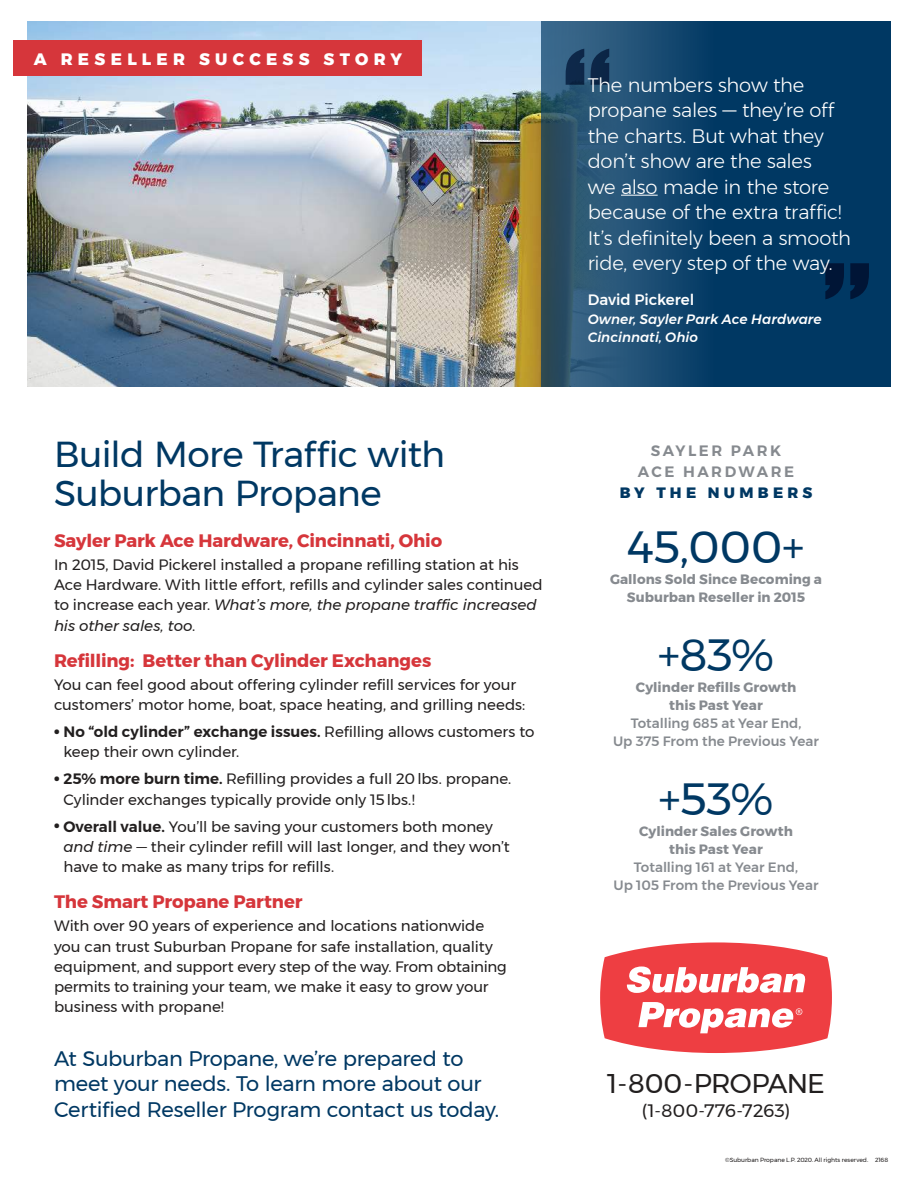
<style>
.page{position:relative;width:918px;height:1188px;background:#fff}
.page>*{position:absolute;margin:0;border:0;box-sizing:border-box;transform-origin:0 0}
.t1{font:141px "Impact";color:#385f86}
.t2{font:45px "Montserrat";letter-spacing:-.015em;color:#003863}
.t3{font:36px/39px "Montserrat";letter-spacing:-.015em;color:#003863}
.t4{font:27px "Montserrat";letter-spacing:-.025em;color:#221f1f}
.t5{font:21px/25.5px "Montserrat";letter-spacing:-.01em;color:#003863}
.t6{font:300 19.5px/25.5px "Montserrat";letter-spacing:-.015em;color:#fff}
.t7{font:700 18px "Montserrat";letter-spacing:-.005em;color:#d6363b}
.t8{font:18px "Montserrat";letter-spacing:-.005em;color:#221f1f}
.t9{font:800 16.5px "Montserrat";letter-spacing:.32em;color:#fff}
.t10{font:15px/20.2px "Montserrat";letter-spacing:-.005em;color:#221f1f}
.t11{font:600 15px/21px "Montserrat";letter-spacing:.17em;color:#868a8f;text-align:center}
.t12{font:500 15px "Montserrat";color:#fff}
.t13{font:800 15px "Montserrat";letter-spacing:.29em;color:#003863}
.t14{font:700 13.5px/18px "Montserrat";letter-spacing:.005em;color:#868a8f;text-align:center}
.t15{font:500 13.5px/18px "Montserrat";color:#868a8f;text-align:center}
.t16{font:italic 500 13.5px/18px "Montserrat";letter-spacing:.005em;color:#fff}
.t17{font:6px "Montserrat";letter-spacing:-.005em;color:#221f1f}
.s1{font-style:italic}
.s2{font-weight:900}
.s3{font-weight:600}
</style>
<div class="page">
<img style="left:27px;top:22px;width:514px;height:365px">
<div style="left:14px;top:40px;width:408px;height:36px;background:#d6363b"></div>
<svg style="left:541px;top:22px;width:350px;height:365px;background:#10436a"></svg>
<hr style="left:621px;top:195px;width:37px;height:1px;background:#fff">
<svg style="left:600px;top:942px;width:232px;height:111px"></svg>
<p class="t9" style="left:34px;top:49px;width:370px">A RESELLER SUCCESS STORY</p>
<h1 class="t1" style="left:563px;top:29px;width:50px">‘‘</h1>
<h3 class="t6" style="left:588px;top:74px;width:265px">The numbers show the propane sales — they’re off the charts. But what they don’t show are the sales<br>we also made in the store because of the extra traffic!<br>It’s definitely been a smooth ride, every step of the way.</h3>
<p class="t12" style="left:588px;top:293px;width:108px">David Pickerel</p>
<p class="t16" style="left:588px;top:311px;width:236px">Owner, Sayler Park Ace Hardware<br>Cincinnati, Ohio</p>
<h1 class="t1" style="left:871px;top:319px;width:50px;rotate:-180deg">‘‘</h1>
<h3 class="t3" style="left:54px;top:435px;width:393px">Build More Traffic with<br>Suburban Propane</h3>
<p class="t7" style="left:54px;top:526px;width:390px">Sayler Park Ace Hardware, Cincinnati, Ohio</p>
<p class="t10" style="left:54px;top:554px;width:490px">In 2015, David Pickerel installed a propane refilling station at his Ace Hardware. With little effort, refills and cylinder sales continued to increase each year. <span class="s1">What’s more, the propane traffic increased his other sales, too.</span></p>
<p class="t7" style="left:54px;top:646px;width:379px">Refilling: Better than Cylinder Exchanges</p>
<p class="t10" style="left:54px;top:674px;width:473px">You can feel good about offering cylinder refill services for your customers’ motor home, boat, space heating, and grilling needs:</p>
<p class="t10" style="left:63px;top:722px;width:473px;text-indent:-9px"><span class="s2">•</span> <span class="s3">No “old cylinder” exchange issues.</span> Refilling allows customers to keep their own cylinder.</p>
<p class="t10" style="left:63px;top:769px;width:449px;text-indent:-9px"><span class="s2">•</span> <span class="s3">25% more burn time.</span> Refilling provides a full 20 lbs. propane.<br>Cylinder exchanges typically provide only 15 lbs.!</p>
<p class="t10" style="left:63px;top:816px;width:448px;text-indent:-9px"><span class="s2">•</span> <span class="s3">Overall value.</span> You’ll be saving your customers both money <span class="s1">and time</span> — their cylinder refill will last longer, and they won’t have to make as many trips for refills.</p>
<p class="t7" style="left:54px;top:887px;width:250px">The Smart Propane Partner</p>
<p class="t10" style="left:54px;top:916px;width:454px">With over 90 years of experience and locations nationwide you can trust Suburban Propane for safe installation, quality equipment, and support every step of the way. From obtaining permits to training your team, we make it easy to grow your business with propane!</p>
<h3 class="t5" style="left:54px;top:1045px;width:447px">At Suburban Propane, we’re prepared to meet your needs. To learn more about our<br>Certified Reseller Program contact us today.</h3>
<p class="t11" style="left:638px;top:441px;width:158px">SAYLER PARK<br>ACE HARDWARE</p>
<p class="t13" style="left:620px;top:484px;width:194px">BY THE NUMBERS</p>
<h2 class="t2" style="left:628px;top:530px;width:178px">45,000+</h2>
<p class="t14" style="left:610px;top:571px;width:213px">Gallons Sold Since Becoming a<br>Suburban Reseller in 2015</p>
<h2 class="t2" style="left:658px;top:638px;width:118px">+83%</h2>
<p class="t14" style="left:669px;top:696px;width:95px">this Past Year</p>
<p class="t15" style="left:613px;top:715px;width:207px">Totalling 685 at Year End,<br>Up 375 From the Previous Year</p>
<p class="t14" style="left:636px;top:678px;width:162px">Cylinder Refills Growth</p>
<h2 class="t2" style="left:659px;top:782px;width:117px">+53%</h2>
<p class="t14" style="left:669px;top:840px;width:95px">this Past Year</p>
<p class="t15" style="left:614px;top:859px;width:206px">Totalling 161 at Year End,<br>Up 105 From the Previous Year</p>
<p class="t14" style="left:639px;top:822px;width:156px">Cylinder Sales Growth</p>
<h3 class="t4" style="left:607px;top:1073px;width:219px">1-800-PROPANE</h3>
<p class="t8" style="left:642px;top:1104px;width:150px">(1-800-776-7263)</p>
<p class="t17" style="left:725px;top:1158px;width:165px">©Suburban Propane L.P. 2020. All rights reserved. 2168</p>
</div>
